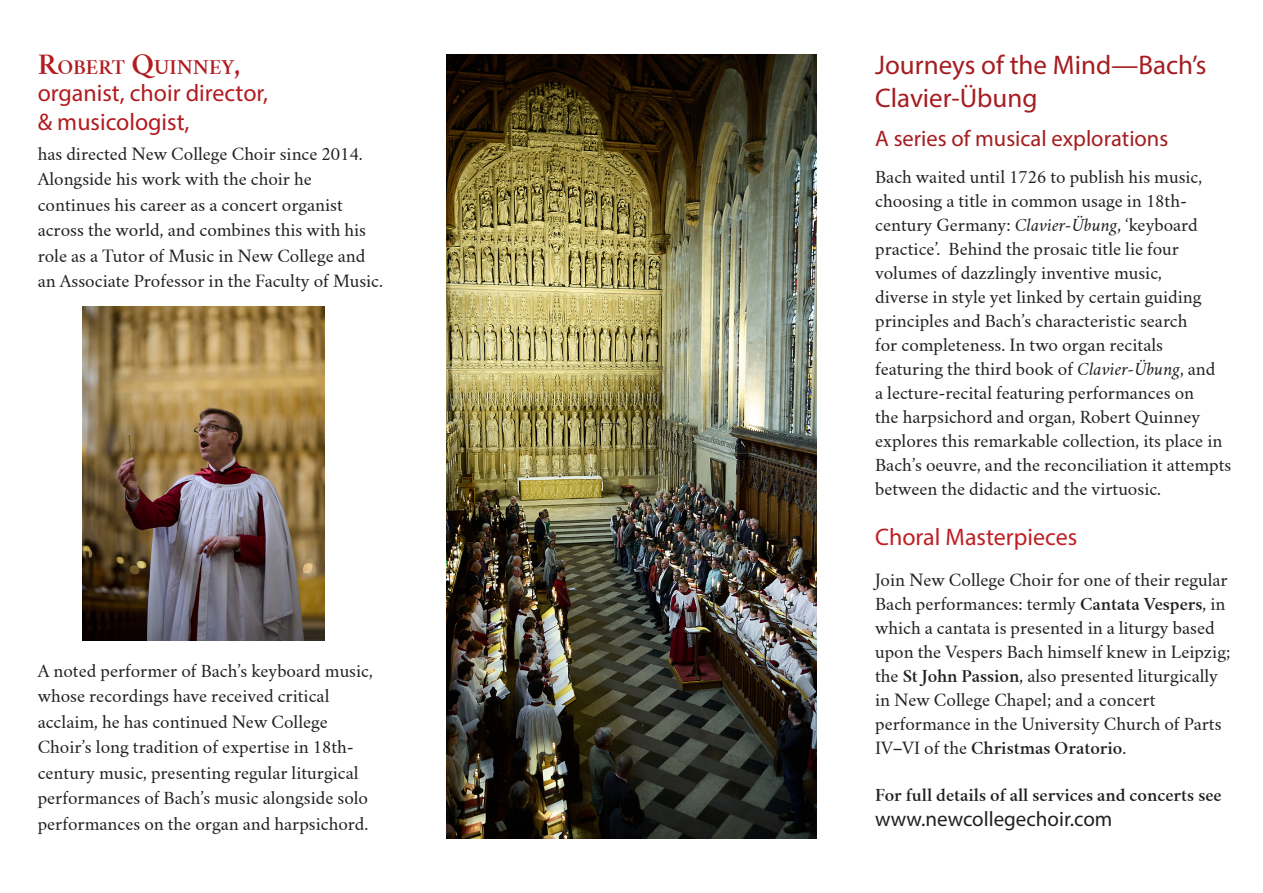
<style>
.page{position:relative;width:1263px;height:893px;background:#fff}
.page>*{position:absolute;margin:0;border:0;box-sizing:border-box;transform-origin:0 0}
.t1{font:27px/33px "Myriad Pro";color:#a51d20}
.t2{font:24px "Myriad Pro";color:#b21b1f}
.t3{font:24px "Myriad Pro";color:#be1f24}
.t4{font:22.5px "Myriad Pro";color:#a51d20}
.t5{font:21px "Myriad Pro";color:#231f20}
.t6{font:600 18.9px "Crimson Text";color:#b21b1f}
.t7{font:16.5px/24px "Crimson Text";color:#231f20}
.t8{font:600 16.5px "Crimson Text";color:#231f20}
.s1{font-size:27px}
.s2{font-style:italic}
.s3{font-weight:600}
</style>
<div class="page">
<img style="left:82px;top:306px;width:242px;height:335px">
<img style="left:446px;top:54px;width:371px;height:785px">
<p class="t6" style="left:38px;top:56px;width:204px"><span class="s1">R</span>OBERT <span class="s1">Q</span>UINNEY<span class="s1">,</span></p>
<p class="t2" style="left:38px;top:78px;width:232px">organist, choir director,</p>
<p class="t2" style="left:38px;top:107px;width:153px">&amp; musicologist,</p>
<p class="t7" style="left:38px;top:142px;width:326px">has directed New College Choir since 2014.</p>
<p class="t7" style="left:38px;top:167px;width:347px;line-height:25.5px">Alongside his work with the choir he continues his career as a concert organist across the world, and combines this with his role as a Tutor of Music in New College and an Associate Professor in the Faculty of Music.</p>
<p class="t7" style="left:38px;top:658px;width:337px;line-height:25.5px">A noted performer of Bach’s keyboard music, whose recordings have received critical acclaim, he has continued New College Choir’s long tradition of expertise in 18th&shy;century music, presenting regular liturgical performances of Bach’s music alongside solo performances on the organ and harpsichord.</p>
<p class="t1" style="left:875px;top:48px;width:333px">Journeys of the Mind—Bach’s<br>Clavier-Übung</p>
<p class="t4" style="left:875px;top:125px;width:295px">A series of musical explorations</p>
<p class="t7" style="left:875px;top:165px;width:358px">Bach waited until 1726 to publish his music, choosing a title in common usage in 18th&shy;century Germany: <span class="s2">Clavier-Übung</span>, ‘keyboard practice’. Behind the prosaic title lie four volumes of dazzlingly inventive music,<br>diverse in style yet linked by certain guiding principles and Bach’s characteristic search<br>for completeness. In two organ recitals featuring the third book of <span class="s2">Clavier-Übung</span>, and<br>a lecture-recital featuring performances on<br>the harpsichord and organ, Robert Quinney explores this remarkable collection, its place in Bach’s oeuvre, and the reconciliation it attempts between the didactic and the virtuosic.</p>
<p class="t3" style="left:875px;top:522px;width:204px">Choral Masterpieces</p>
<p class="t7" style="left:875px;top:568px;width:357px">Join New College Choir for one of their regular Bach performances: termly <span class="s3">Cantata Vespers</span>, in which a cantata is presented in a liturgy based upon the Vespers Bach himself knew in Leipzig; the <span class="s3">St John Passion</span>, also presented liturgically in New College Chapel; and a concert performance in the University Church of Parts IV–VI of the <span class="s3">Christmas Oratorio</span>.</p>
<p class="t8" style="left:875px;top:785px;width:348px">For full details of all services and concerts see</p>
<p class="t5" style="left:875px;top:806px;width:239px">www.newcollegechoir.com</p>
</div>
